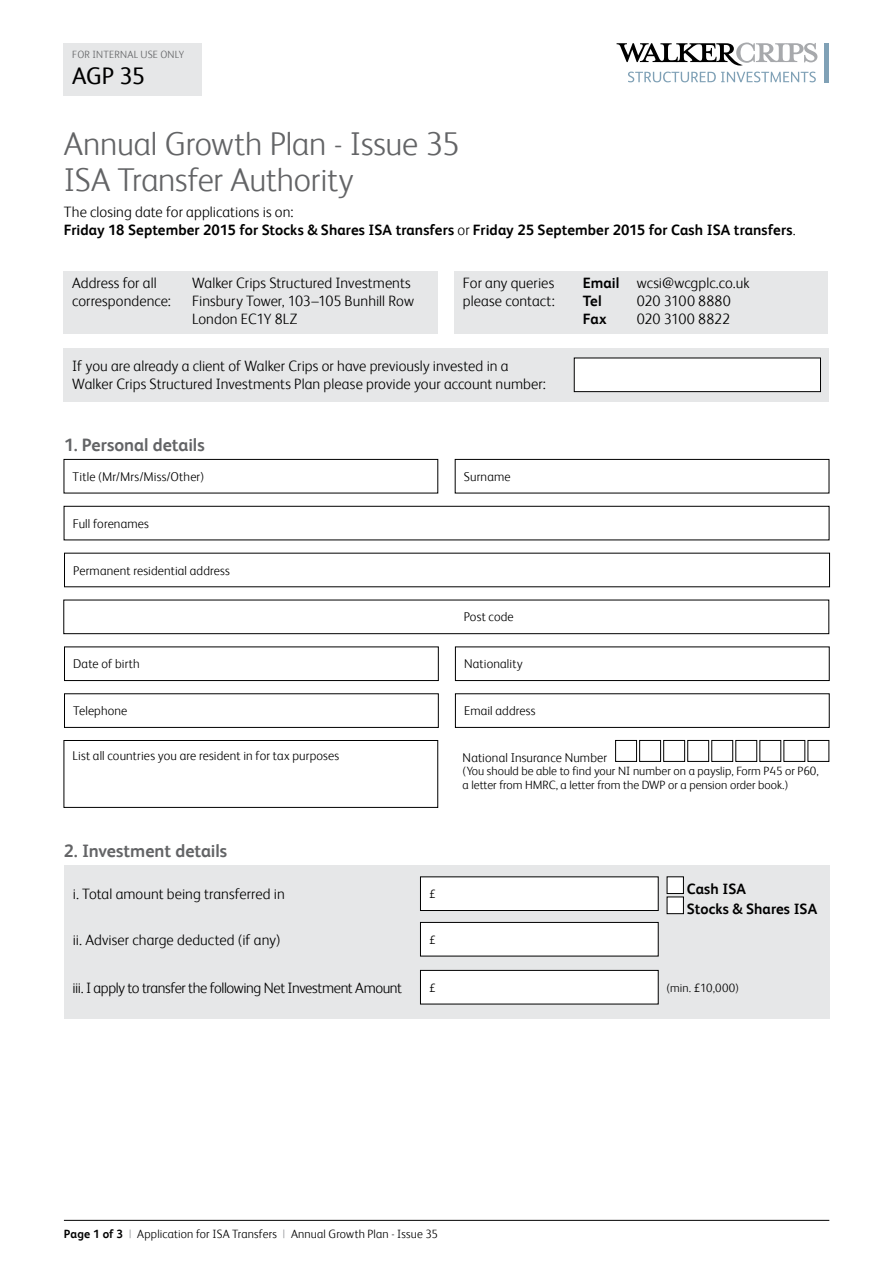
<style>
.page{position:relative;width:893px;height:1263px;background:#fff}
.page>*{position:absolute;margin:0;border:0;box-sizing:border-box;transform-origin:0 0}
.t1{font:300 33px/36px "FS Albert";letter-spacing:-.005em;color:#636466}
.t2{font:24px "FS Albert";color:#000}
.t3{font:700 18px "FS Albert";letter-spacing:-.005em;color:#636466}
.t4{font:300 15px/18px "FS Albert";letter-spacing:.005em;color:#000}
.t5{font:700 15px/18px "FS Albert";letter-spacing:.005em;color:#000}
.t6{font:300 15px "FS Albert";letter-spacing:-.025em;color:#000}
.t7{font:300 15px "FS Albert";letter-spacing:-.015em;color:#000}
.t8{font:300 12.75px "FS Albert";letter-spacing:.01em;color:#000}
.t9{font:300 12px/13.5px "FS Albert";color:#000}
.t10{font:300 12px "Frutiger";color:#000}
.t11{font:300 10.5px "FS Albert";letter-spacing:.025em;color:#636466}
.s1{font-weight:300}
.s2{font-weight:700}
.s3{font-family:"Frutiger"}
.s4{color:#939598}
</style>
<div class="page">
<div style="left:64px;top:348px;width:765px;height:54px;background:#e6e7e8"></div>
<div style="left:64px;top:600px;width:765px;height:34px;border:1px solid #000"></div>
<div style="left:64px;top:647px;width:374px;height:34px;border:1px solid #000"></div>
<div style="left:455px;top:647px;width:374px;height:34px;border:1px solid #000"></div>
<div style="left:64px;top:694px;width:374px;height:34px;border:1px solid #000"></div>
<div style="left:455px;top:694px;width:374px;height:34px;border:1px solid #000"></div>
<div style="left:574px;top:358px;width:246px;height:34px;background:#fff"></div>
<div style="left:574px;top:358px;width:247px;height:34px;border:1px solid #000"></div>
<div style="left:64px;top:459px;width:374px;height:34px;border:1px solid #000"></div>
<div style="left:64px;top:506px;width:765px;height:34px;border:1px solid #000"></div>
<div style="left:455px;top:459px;width:374px;height:34px;border:1px solid #000"></div>
<div style="left:64px;top:865px;width:765px;height:153px;background:#e6e7e8"></div>
<div style="left:420px;top:877px;width:238px;height:33px;background:#fff"></div>
<div style="left:420px;top:877px;width:238px;height:34px;border:1px solid #000"></div>
<div style="left:667px;top:877px;width:16px;height:16px;background:#fff"></div>
<div style="left:667px;top:877px;width:17px;height:17px;border:1px solid #000"></div>
<div style="left:667px;top:897px;width:16px;height:17px;background:#fff"></div>
<div style="left:667px;top:897px;width:17px;height:17px;border:1px solid #000"></div>
<svg style="left:617px;top:43px;width:200px;height:23px"></svg>
<svg style="left:628px;top:72px;width:188px;height:10px"></svg>
<div style="left:824px;top:43px;width:5px;height:39px;background:#80a1b6"></div>
<div style="left:420px;top:922px;width:238px;height:34px;background:#fff"></div>
<div style="left:420px;top:922px;width:238px;height:34px;border:1px solid #000"></div>
<div style="left:420px;top:970px;width:238px;height:34px;background:#fff"></div>
<div style="left:420px;top:970px;width:238px;height:34px;border:1px solid #000"></div>
<hr style="left:64px;top:1220px;width:765px;height:1px;background:#000">
<div style="left:64px;top:43px;width:138px;height:52px;background:#e6e7e8"></div>
<div style="left:64px;top:740px;width:374px;height:67px;border:1px solid #000"></div>
<div style="left:615px;top:740px;width:22px;height:21px;border:1px solid #000"></div>
<div style="left:639px;top:740px;width:22px;height:21px;border:1px solid #000"></div>
<div style="left:663px;top:740px;width:22px;height:21px;border:1px solid #000"></div>
<div style="left:688px;top:740px;width:21px;height:21px;border:1px solid #000"></div>
<div style="left:712px;top:740px;width:21px;height:21px;border:1px solid #000"></div>
<div style="left:64px;top:271px;width:128px;height:62px;background:#e6e7e8"></div>
<div style="left:192px;top:271px;width:245px;height:62px;background:#e6e7e8"></div>
<div style="left:454px;top:271px;width:129px;height:62px;background:#e6e7e8"></div>
<div style="left:583px;top:271px;width:245px;height:62px;background:#e6e7e8"></div>
<p class="t11" style="left:72px;top:49px;width:113px">FOR INTERNAL USE ONLY</p>
<h2 class="t2" style="left:72px;top:62px;width:74px">AGP 35</h2>
<h1 class="t1" style="left:64px;top:125px;width:397px">Annual Growth Plan - Issue 35<br>ISA Transfer Authority</h1>
<p class="t5" style="left:64px;top:203px;width:733px"><span class="s1">The closing date for applications is on:<br></span>Friday 18 September 2015 for Stocks &amp; Shares ISA transfers <span class="s1">or</span> Friday 25 September 2015 for Cash ISA transfers<span class="s1">.</span></p>
<p class="t4" style="left:72px;top:274px;width:100px">Address for all correspondence:</p>
<p class="t4" style="left:192px;top:274px;width:223px">Walker Crips Structured Investments<br>Finsbury Tower, 103–105 Bunhill Row<br>London EC1Y 8LZ</p>
<p class="t4" style="left:463px;top:274px;width:93px">For any queries please contact:</p>
<p class="t4" style="left:583px;top:274px;width:168px"><span class="s2">Email</span> wcsi@wcgplc.co.uk<br><span class="s2">Tel</span></p>
<p class="t4" style="left:637px;top:292px;width:95px">020 3100 8880</p>
<p class="t5" style="left:583px;top:310px;width:25px">Fax</p>
<p class="t7" style="left:637px;top:310px;width:95px">020 3100 8822</p>
<p class="t4" style="left:72px;top:357px;width:475px">If you are already a client of Walker Crips or have previously invested in a<br>Walker Crips Structured Investments Plan please provide your account number:</p>
<p class="t3" style="left:64px;top:434px;width:142px">1. Personal details</p>
<p class="t8" style="left:73px;top:469px;width:133px">Title (Mr/Mrs/Miss/Other)</p>
<p class="t8" style="left:73px;top:516px;width:78px">Full forenames</p>
<p class="t8" style="left:73px;top:563px;width:158px">Permanent residential address</p>
<p class="t8" style="left:464px;top:469px;width:48px">Surname</p>
<p class="t8" style="left:464px;top:610px;width:52px">Post code</p>
<p class="t8" style="left:73px;top:656px;width:68px">Date of birth</p>
<p class="t8" style="left:464px;top:656px;width:60px">Nationality</p>
<p class="t8" style="left:73px;top:703px;width:56px">Telephone</p>
<p class="t8" style="left:464px;top:703px;width:73px">Email address</p>
<p class="t8" style="left:73px;top:749px;width:268px">List all countries you are resident in for tax purposes</p>
<p class="t8" style="left:463px;top:750px;width:146px">National Insurance Number</p>
<p class="t9" style="left:463px;top:764px;width:358px">(You should be able to find your NI number on a payslip, Form P45 or P60, a letter from HMRC, a letter from the DWP or a pension order book.)</p>
<p class="t3" style="left:64px;top:840px;width:165px">2. Investment details</p>
<p class="t5" style="left:687px;top:878px;width:132px;line-height:20.1px">Cash ISA<br>Stocks &amp; Shares ISA</p>
<p class="t4" style="left:73px;top:885px;width:214px">i. Total amount being transferred in</p>
<p class="t10" style="left:429px;top:887px;width:8px">£</p>
<p class="t4" style="left:73px;top:930px;width:209px">ii. Adviser charge deducted (if any)</p>
<p class="t10" style="left:429px;top:933px;width:8px">£</p>
<p class="t10" style="left:429px;top:981px;width:8px">£</p>
<p class="t6" style="left:72px;top:979px;width:331px">iii. I apply to transfer the following Net Investment Amount</p>
<p class="t9" style="left:666px;top:980px;width:74px">(min. <span class="s3">£</span>10,000)</p>
<p class="t9" style="left:64px;top:1226px;width:376px"><span class="s2">Page 1 of 3</span> <span class="s4">|</span> Application for ISA Transfers <span class="s4">|</span> Annual Growth Plan - Issue 35</p>
</div>
